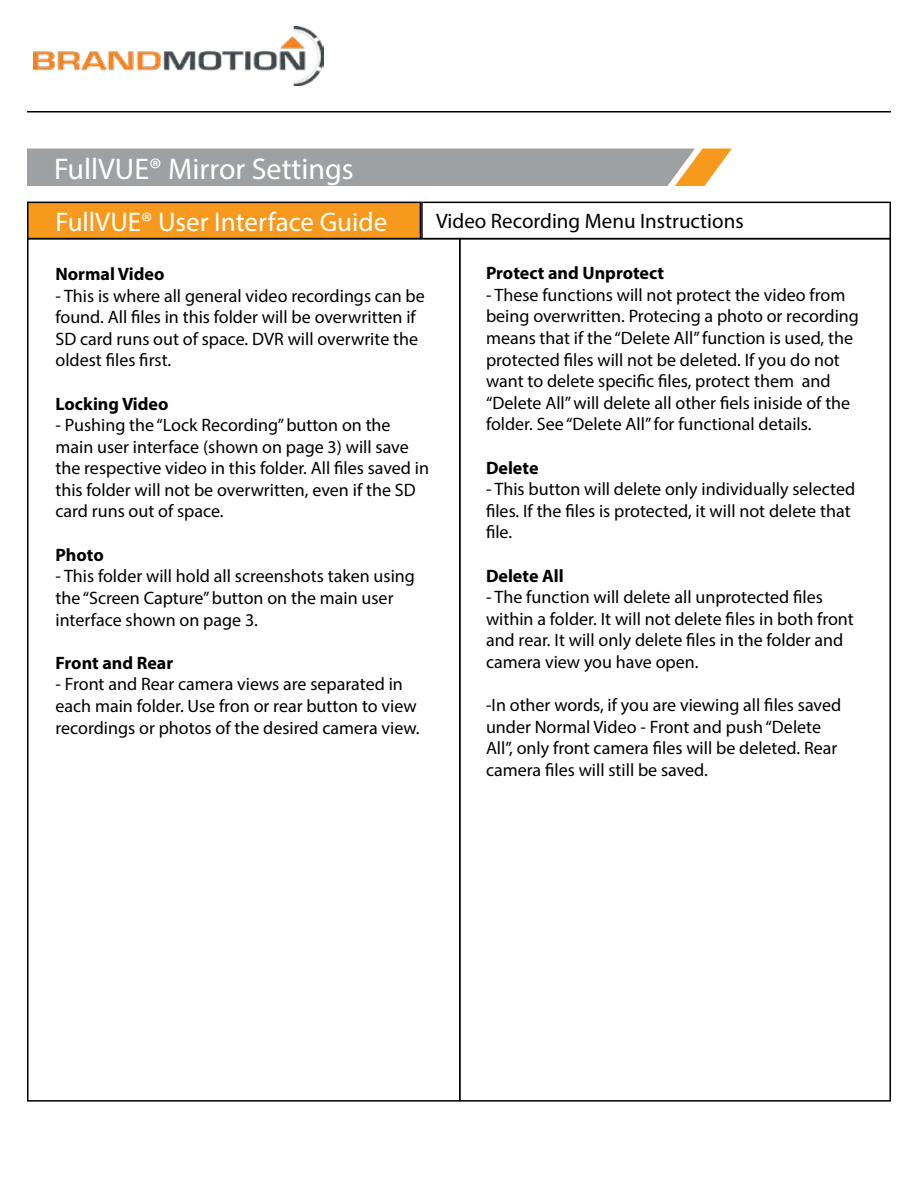
<style>
.page{position:relative;width:918px;height:1188px;background:#fff}
.page>*{position:absolute;margin:0;border:0;box-sizing:border-box;transform-origin:0 0}
.t1{font:30px "Myriad Pro";color:#fff}
.t2{font:27px "Myriad Pro";color:#fff}
.t3{font:21px "Myriad Pro";color:#000}
.t4{font:18px/21.6px "Myriad Pro";color:#000}
.t5{font:700 18px "Myriad Pro";color:#000}
</style>
<div class="page">
<img style="left:33px;top:27px;width:290px;height:58px">
<hr style="left:27px;top:111px;width:864px;height:1px;background:#000">
<svg style="left:27px;top:148px;width:705px;height:38px;background:#a5a4a1"></svg>
<div style="left:28px;top:202px;width:392px;height:37px;background:#f7991c"></div>
<div style="left:27px;top:202px;width:394px;height:37px;border:2px solid #000"></div>
<div style="left:421px;top:202px;width:470px;height:37px;border:2px solid #000"></div>
<div style="left:27px;top:238px;width:433px;height:864px;border:2px solid #000"></div>
<h1 class="t1" style="left:54px;top:150px;width:301px">FullVUE® Mirror Settings</h1>
<h2 class="t2" style="left:56px;top:205px;width:333px">FullVUE® User Interface Guide</h2>
<p class="t3" style="left:436px;top:208px;width:309px">Video Recording Menu Instructions</p>
<p class="t5" style="left:56px;top:262px;width:111px">Normal Video</p>
<p class="t4" style="left:56px;top:284px;width:371px">- This is where all general video recordings can be found. All files in this folder will be overwritten if SD card runs out of space. DVR will overwrite the oldest files first.</p>
<p class="t5" style="left:56px;top:392px;width:115px">Locking Video</p>
<p class="t4" style="left:56px;top:414px;width:375px">- Pushing the “Lock Recording” button on the main user interface (shown on page 3) will save the respective video in this folder. All files saved in this folder will not be overwritten, even if the SD card runs out of space.</p>
<p class="t5" style="left:56px;top:543px;width:50px">Photo</p>
<p class="t4" style="left:56px;top:565px;width:361px">- This folder will hold all screenshots taken using the “Screen Capture” button on the main user interface shown on page 3.</p>
<p class="t5" style="left:56px;top:651px;width:119px">Front and Rear</p>
<p class="t4" style="left:56px;top:673px;width:366px">- Front and Rear camera views are separated in each main folder. Use fron or rear button to view recordings or photos of the desired camera view.</p>
<p class="t5" style="left:486px;top:261px;width:180px">Protect and Unprotect</p>
<p class="t4" style="left:486px;top:284px;width:375px">- These functions will not protect the video from being overwritten. Protecing a photo or recording means that if the “Delete All” function is used, the protected files will not be deleted. If you do not want to delete specific files, protect them and “Delete All” will delete all other fiels iniside of the folder. See “Delete All” for functional details.</p>
<p class="t5" style="left:486px;top:456px;width:54px">Delete</p>
<p class="t4" style="left:486px;top:478px;width:371px">- This button will delete only individually selected files. If the files is protected, it will not delete that file.</p>
<p class="t5" style="left:486px;top:564px;width:79px">Delete All</p>
<p class="t4" style="left:486px;top:586px;width:369px">- The function will delete all unprotected files within a folder. It will not delete files in both front and rear. It will only delete files in the folder and camera view you have open.</p>
<p class="t4" style="left:486px;top:694px;width:357px">-In other words, if you are viewing all files saved under Normal Video - Front and push “Delete All”, only front camera files will be deleted. Rear camera files will still be saved.</p>
</div>
